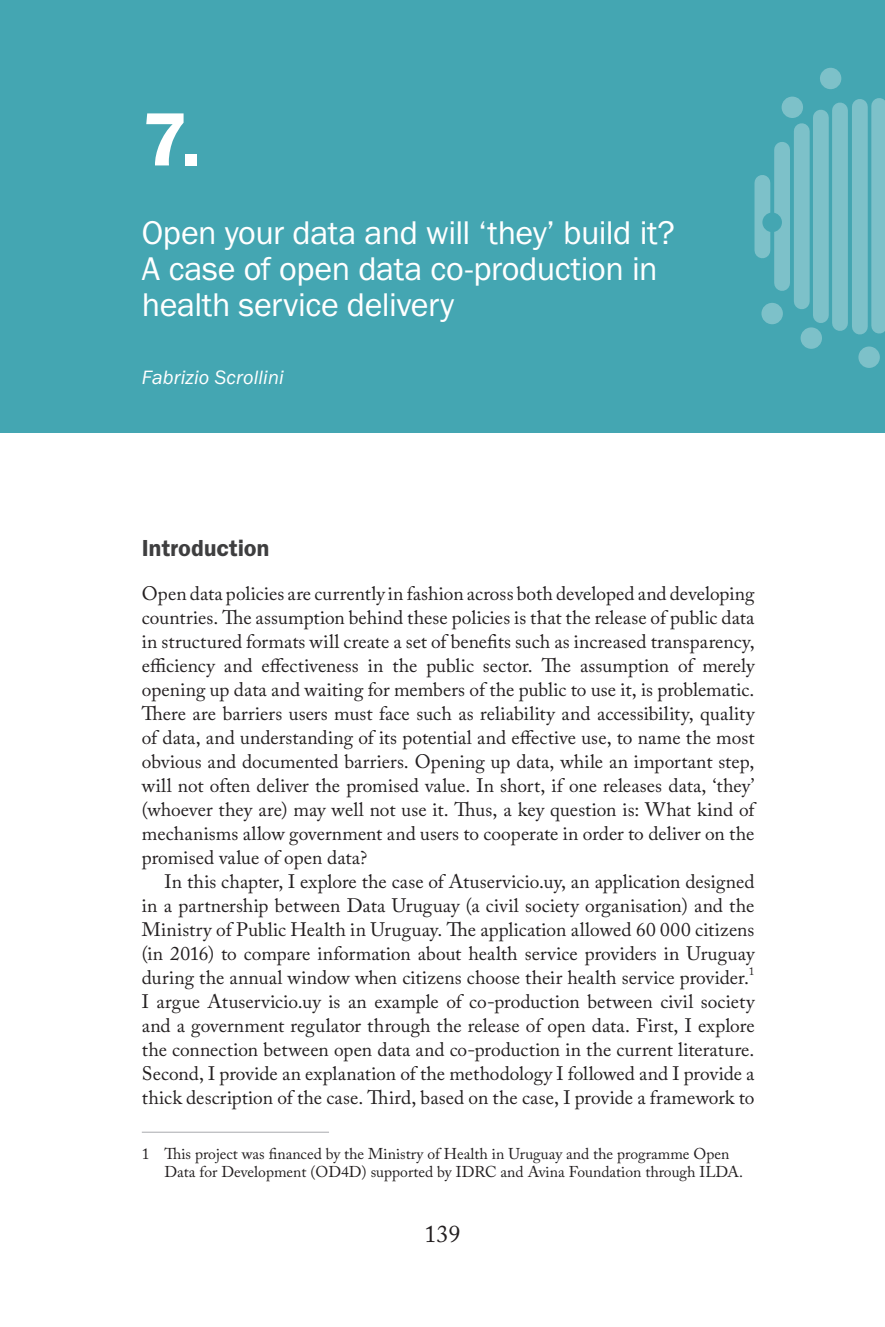
<style>
.page{position:relative;width:885px;height:1327px;background:#fff}
.page>*{position:absolute;margin:0;border:0;box-sizing:border-box;transform-origin:0 0}
.t1{font:78px "Franklin Gothic URW Dem";color:#fff}
.t2{font:34px/36px "Franklin Gothic URW Boo";letter-spacing:-.015em;color:#fff}
.t3{font:24px "Franklin Gothic URW Dem";letter-spacing:-.005em;color:#3e3e3f}
.t4{font:24px "Adobe Caslon Pro";color:#231f20}
.t5{font:20px "Franklin Gothic URW Boo Ita";letter-spacing:.01em;color:#fff}
.t6{font:19.4px/24px "Adobe Caslon Pro";color:#231f20;text-align:justify}
.t7{font:15.6px/18px "Adobe Caslon Pro";color:#231f20}
.t8{font:11.4px "Adobe Caslon Pro";color:#231f20}
</style>
<div class="page">
<div style="left:0;top:0;width:884px;height:432px;background:#44a6b2"></div>
<div style="left:754px;top:183px;width:16px;height:67px;background:#7dc1c9"></div>
<div style="left:774px;top:150px;width:15px;height:133px;background:#7dc1c9"></div>
<div style="left:793px;top:131px;width:16px;height:170px;background:#7dc1c9"></div>
<div style="left:812px;top:118px;width:16px;height:197px;background:#7dc1c9"></div>
<div style="left:832px;top:110px;width:15px;height:213px;background:#7dc1c9"></div>
<div style="left:851px;top:107px;width:16px;height:220px;background:#7dc1c9"></div>
<div style="left:871px;top:106px;width:13px;height:220px;background:#7dc1c9"></div>
<div style="left:782px;top:98px;width:20px;height:19px;background:#7dc1c9;border-radius:50%"></div>
<div style="left:781px;top:97px;width:22px;height:21px;border:2px solid #7dc1c9;border-radius:50%"></div>
<div style="left:820px;top:69px;width:20px;height:19px;background:#7dc1c9;border-radius:50%"></div>
<div style="left:819px;top:68px;width:22px;height:21px;border:2px solid #7dc1c9;border-radius:50%"></div>
<div style="left:762px;top:304px;width:19px;height:19px;background:#7dc1c9;border-radius:50%"></div>
<div style="left:761px;top:303px;width:21px;height:21px;border:2px solid #7dc1c9;border-radius:50%"></div>
<div style="left:801px;top:328px;width:20px;height:20px;background:#7dc1c9;border-radius:50%"></div>
<div style="left:800px;top:327px;width:21px;height:22px;border:2px solid #7dc1c9;border-radius:50%"></div>
<div style="left:859px;top:347px;width:19px;height:20px;background:#7dc1c9;border-radius:50%"></div>
<div style="left:858px;top:346px;width:21px;height:22px;border:2px solid #7dc1c9;border-radius:50%"></div>
<div style="left:762px;top:213px;width:19px;height:19px;background:#44a6b2;border-radius:50%"></div>
<hr style="left:142px;top:1132px;width:187px;height:1px;background:#a8a9ad">
<h1 class="t1" style="left:142px;top:91px;width:61px">7.</h1>
<h2 class="t2" style="left:142px;top:214px;width:534px">Open your data and will ‘they’ build it?<br>A case of open data co-production in health service delivery</h2>
<p class="t5" style="left:142px;top:365px;width:143px">Fabrizio Scrollini</p>
<p class="t3" style="left:142px;top:533px;width:129px">Introduction</p>
<p class="t6" style="left:142px;top:581px;width:614px">Open data policies are currently in fashion across both developed and developing countries. The assumption behind these policies is that the release of public data in structured formats will create a set of benefits such as increased transparency, efficiency and effectiveness in the public sector. The assumption of merely opening up data and waiting for members of the public to use it, is problematic.<br>There are barriers users must face such as reliability and accessibility, quality of data, and understanding of its potential and effective use, to name the most obvious and documented barriers. Opening up data, while an important step, will not often deliver the promised value. In short, if one releases data, ‘they’ (whoever they are) may well not use it. Thus, a key question is: What kind of mechanisms allow government and users to cooperate in order to deliver on the promised value of open data?</p>
<p class="t6" style="left:142px;top:869px;width:614px;text-indent:23px">In this chapter, I explore the case of Atuservicio.uy, an application designed in a partnership between Data Uruguay (a civil society organisation) and the Ministry of Public Health in Uruguay. The application allowed 60 000 citizens (in 2016) to compare information about health service providers in Uruguay during the annual window when citizens choose their health service provider.</p>
<p class="t8" style="left:748px;top:964px;width:7px">1</p>
<p class="t6" style="left:142px;top:989px;width:614px">I argue Atuservicio.uy is an example of co-production between civil society and a government regulator through the release of open data. First, I explore the connection between open data and co-production in the current literature.<br>Second, I provide an explanation of the methodology I followed and I provide a thick description of the case. Third, based on the case, I provide a framework to</p>
<p class="t7" style="left:164px;top:1144px;width:580px;text-indent:-23px">1 This project was financed by the Ministry of Health in Uruguay and the programme Open<br>Data for Development (OD4D) supported by IDRC and Avina Foundation through ILDA.</p>
<p class="t4" style="left:424px;top:1219px;width:37px">139</p>
</div>
